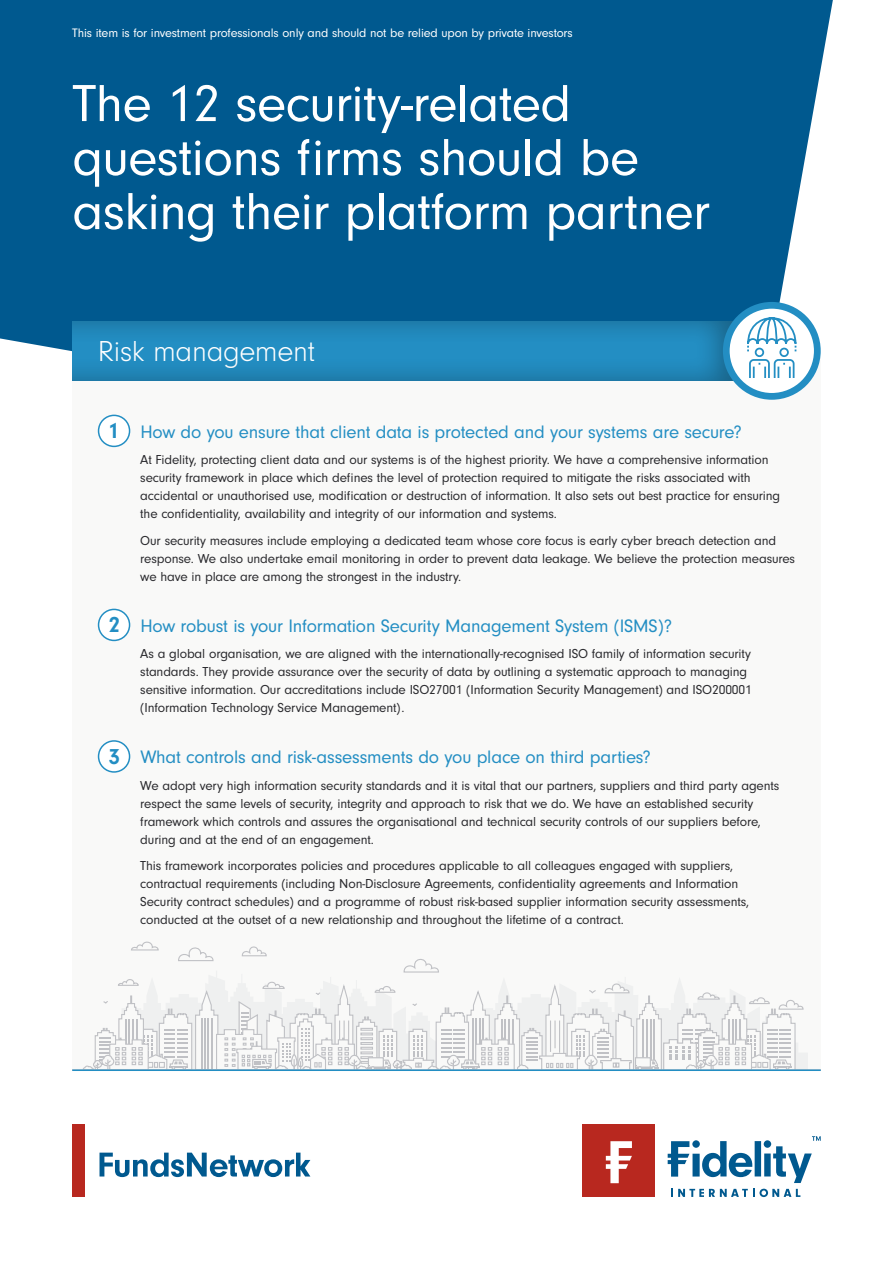
<style>
.page{position:relative;width:893px;height:1263px;background:#fff}
.page>*{position:absolute;margin:0;border:0;box-sizing:border-box;transform-origin:0 0}
.t1{font:54px/54px "Neuzeit Gro";letter-spacing:-.01em;color:#fff}
.t2{font:300 30px "Neuzeit Gro";letter-spacing:-.01em;color:#fff}
.t3{font:18.75px "Neuzeit Gro";letter-spacing:-.01em;color:#238ec3}
.t4{font:13.5px/18px "Neuzeit Gro";letter-spacing:-.01em;color:#29292d}
.t5{font:12.75px "Neuzeit Gro";letter-spacing:-.01em;color:#fff}
.s1{font-weight:700;font-size:22.5px}
</style>
<div class="page">
<div style="left:0;top:0;width:833px;height:349px;background:#00598f"></div>
<div style="left:72px;top:1125px;width:13px;height:72px;background:#b8281f"></div>
<svg style="left:100px;top:1152px;width:210px;height:25px"></svg>
<div style="left:583px;top:1125px;width:72px;height:72px;background:#b8281f"></div>
<svg style="left:606px;top:1141px;width:26px;height:42px"></svg>
<svg style="left:668px;top:1136px;width:153px;height:47px"></svg>
<svg style="left:671px;top:1189px;width:129px;height:8px"></svg>
<div style="left:72px;top:351px;width:749px;height:718px;background:#f9f9f8"></div>
<div style="left:99px;top:415px;width:31px;height:31px;background:#fff;border-radius:50%"></div>
<div style="left:98px;top:415px;width:32px;height:32px;border:2px solid #238ec3;border-radius:50%"></div>
<div style="left:99px;top:609px;width:31px;height:31px;background:#fff;border-radius:50%"></div>
<div style="left:98px;top:609px;width:32px;height:32px;border:2px solid #238ec3;border-radius:50%"></div>
<div style="left:99px;top:741px;width:31px;height:31px;background:#fff;border-radius:50%"></div>
<div style="left:98px;top:740px;width:32px;height:33px;border:2px solid #238ec3;border-radius:50%"></div>
<svg style="left:83px;top:941px;width:721px;height:128px"></svg>
<div style="left:60px;top:309px;width:704px;height:73px;background:#000;opacity:.3"></div>
<svg style="left:726px;top:305px;width:91px;height:91px"></svg>
<svg style="left:746px;top:316px;width:51px;height:64px"></svg>
<div style="left:723px;top:302px;width:98px;height:98px;border:7px solid #238ec3;border-radius:50%"></div>
<hr style="left:72px;top:1069px;width:749px;height:2px;background:#238ec3">
<p class="t5" style="left:72px;top:26px;width:502px">This item is for investment professionals only and should not be relied upon by private investors</p>
<h1 class="t1" style="left:72px;top:77px;width:639px">The 12 security-related questions firms should be asking their platform partner</h1>
<h2 class="t2" style="left:98px;top:335px;width:219px">Risk management</h2>
<h3 class="t3" style="left:108px;top:421px;width:635px"><span class="s1">1</span> How do you ensure that client data is protected and your systems are secure?</h3>
<p class="t4" style="left:140px;top:451px;width:641px">At Fidelity, protecting client data and our systems is of the highest priority. We have a comprehensive information security framework in place which defines the level of protection required to mitigate the risks associated with accidental or unauthorised use, modification or destruction of information. It also sets out best practice for ensuring the confidentiality, availability and integrity of our information and systems.</p>
<p class="t4" style="left:140px;top:531px;width:656px">Our security measures include employing a dedicated team whose core focus is early cyber breach detection and response. We also undertake email monitoring in order to prevent data leakage. We believe the protection measures we have in place are among the strongest in the industry.</p>
<h3 class="t3" style="left:109px;top:615px;width:565px"><span class="s1">2</span> How robust is your Information Security Management System (ISMS)?</h3>
<p class="t4" style="left:140px;top:645px;width:613px">As a global organisation, we are aligned with the internationally-recognised ISO family of information security standards. They provide assurance over the security of data by outlining a systematic approach to managing sensitive information. Our accreditations include ISO27001 (Information Security Management) and ISO200001 (Information Technology Service Management).</p>
<h3 class="t3" style="left:109px;top:747px;width:543px"><span class="s1">3</span> What controls and risk-assessments do you place on third parties?</h3>
<p class="t4" style="left:140px;top:776px;width:640px">We adopt very high information security standards and it is vital that our partners, suppliers and third party agents respect the same levels of security, integrity and approach to risk that we do. We have an established security framework which controls and assures the organisational and technical security controls of our suppliers before, during and at the end of an engagement.</p>
<p class="t4" style="left:140px;top:857px;width:610px">This framework incorporates policies and procedures applicable to all colleagues engaged with suppliers, contractual requirements (including Non-Disclosure Agreements, confidentiality agreements and Information Security contract schedules) and a programme of robust risk-based supplier information security assessments, conducted at the outset of a new relationship and throughout the lifetime of a contract.</p>
</div>
